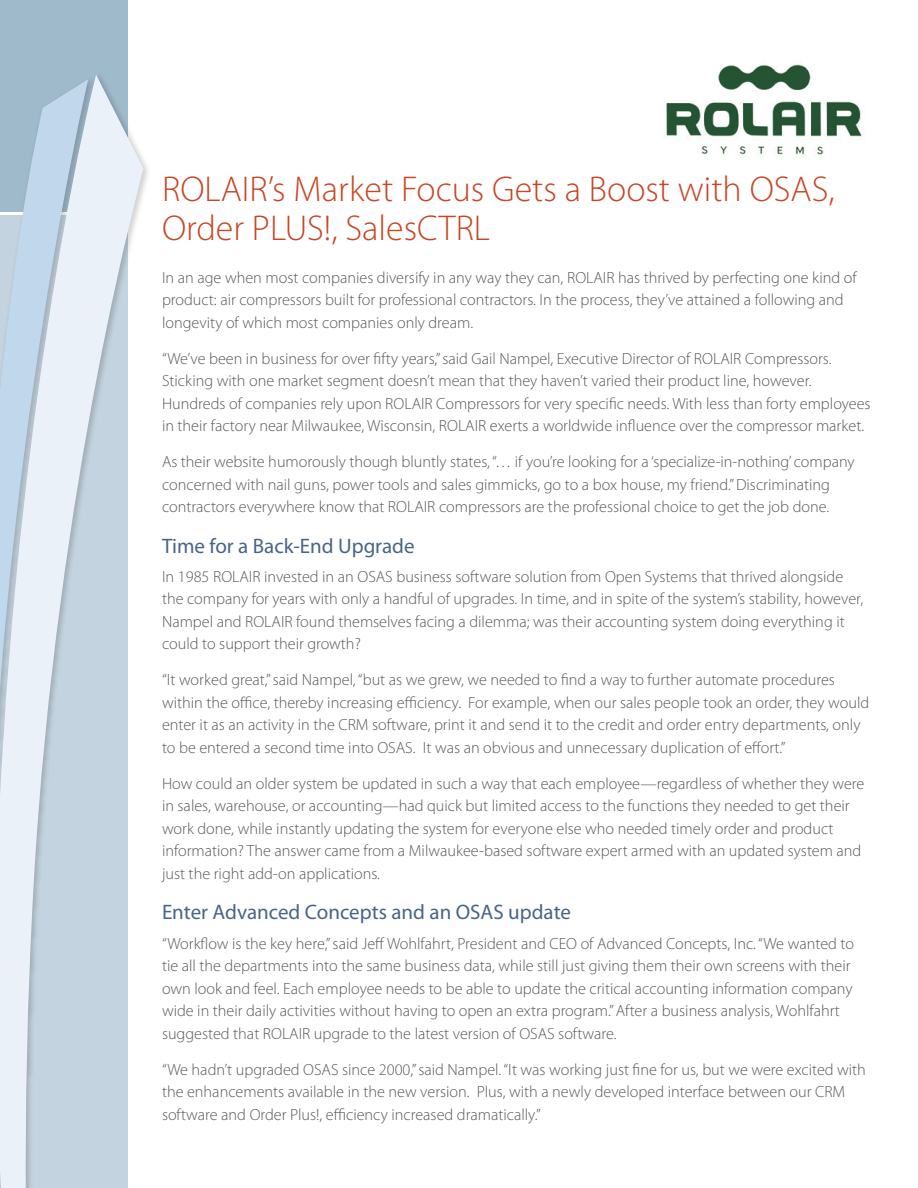
<style>
.page{position:relative;width:918px;height:1188px;background:#fff}
.page>*{position:absolute;margin:0;border:0;box-sizing:border-box;transform-origin:0 0}
.Heading_1{font:300 36px/39px "Myriad Pro";color:#c74727}
.Heading_2{font:21px "Myriad Pro";color:#476586}
.Paragraph_with_Botto{font:300 16.2px/22.5px "Myriad Pro";color:#57585a}
</style>
<div class="page">
<div style="left:0;top:0;width:128px;height:212px;background:#9fbacb"></div>
<svg style="left:88px;top:75px;width:55px;height:1113px;fill:#c3d3df"></svg>
<svg style="left:0;top:79px;width:88px;height:1109px;background:#cedce8"></svg>
<img style="left:666px;top:64px;width:196px;height:91px">
<p class="Heading_1" style="left:162px;top:169px;width:674px">ROLAIR’s Market Focus Gets a Boost with OSAS,<br>Order PLUS!, SalesCTRL</p>
<p class="Paragraph_with_Botto" style="left:162px;top:266px;width:696px">In an age when most companies diversify in any way they can, ROLAIR has thrived by perfecting one kind of product: air compressors built for professional contractors. In the process, they’ve attained a following and longevity of which most companies only dream.</p>
<p class="Paragraph_with_Botto" style="left:162px;top:347px;width:710px">“We’ve been in business for over fifty years,” said Gail Nampel, Executive Director of ROLAIR Compressors.<br>Sticking with one market segment doesn’t mean that they haven’t varied their product line, however.<br>Hundreds of companies rely upon ROLAIR Compressors for very specific needs. With less than forty employees in their factory near Milwaukee, Wisconsin, ROLAIR exerts a worldwide influence over the compressor market.</p>
<p class="Paragraph_with_Botto" style="left:162px;top:450px;width:694px">As their website humorously though bluntly states, “… if you’re looking for a ‘specialize-in-nothing’ company concerned with nail guns, power tools and sales gimmicks, go to a box house, my friend.” Discriminating contractors everywhere know that ROLAIR compressors are the professional choice to get the job done.</p>
<p class="Heading_2" style="left:162px;top:533px;width:254px">Time for a Back-End Upgrade</p>
<p class="Paragraph_with_Botto" style="left:162px;top:565px;width:703px">In 1985 ROLAIR invested in an OSAS business software solution from Open Systems that thrived alongside the company for years with only a handful of upgrades. In time, and in spite of the system’s stability, however, Nampel and ROLAIR found themselves facing a dilemma; was their accounting system doing everything it could to support their growth?</p>
<p class="Paragraph_with_Botto" style="left:162px;top:669px;width:709px">“It worked great,” said Nampel, “but as we grew, we needed to find a way to further automate procedures within the office, thereby increasing efficiency. For example, when our sales people took an order, they would enter it as an activity in the CRM software, print it and send it to the credit and order entry departments, only to be entered a second time into OSAS. It was an obvious and unnecessary duplication of effort.”</p>
<p class="Paragraph_with_Botto" style="left:162px;top:772px;width:704px">How could an older system be updated in such a way that each employee—regardless of whether they were in sales, warehouse, or accounting—had quick but limited access to the functions they needed to get their work done, while instantly updating the system for everyone else who needed timely order and product information? The answer came from a Milwaukee-based software expert armed with an updated system and just the right add-on applications.</p>
<p class="Heading_2" style="left:162px;top:899px;width:411px">Enter Advanced Concepts and an OSAS update</p>
<p class="Paragraph_with_Botto" style="left:162px;top:932px;width:694px">“Workflow is the key here,” said Jeff Wohlfahrt, President and CEO of Advanced Concepts, Inc. “We wanted to tie all the departments into the same business data, while still just giving them their own screens with their own look and feel. Each employee needs to be able to update the critical accounting information company wide in their daily activities without having to open an extra program.” After a business analysis, Wohlfahrt suggested that ROLAIR upgrade to the latest version of OSAS software.</p>
<p class="Paragraph_with_Botto" style="left:162px;top:1058px;width:706px">“We hadn’t upgraded OSAS since 2000,” said Nampel. “It was working just fine for us, but we were excited with the enhancements available in the new version. Plus, with a newly developed interface between our CRM software and Order Plus!, efficiency increased dramatically.”</p>
</div>
